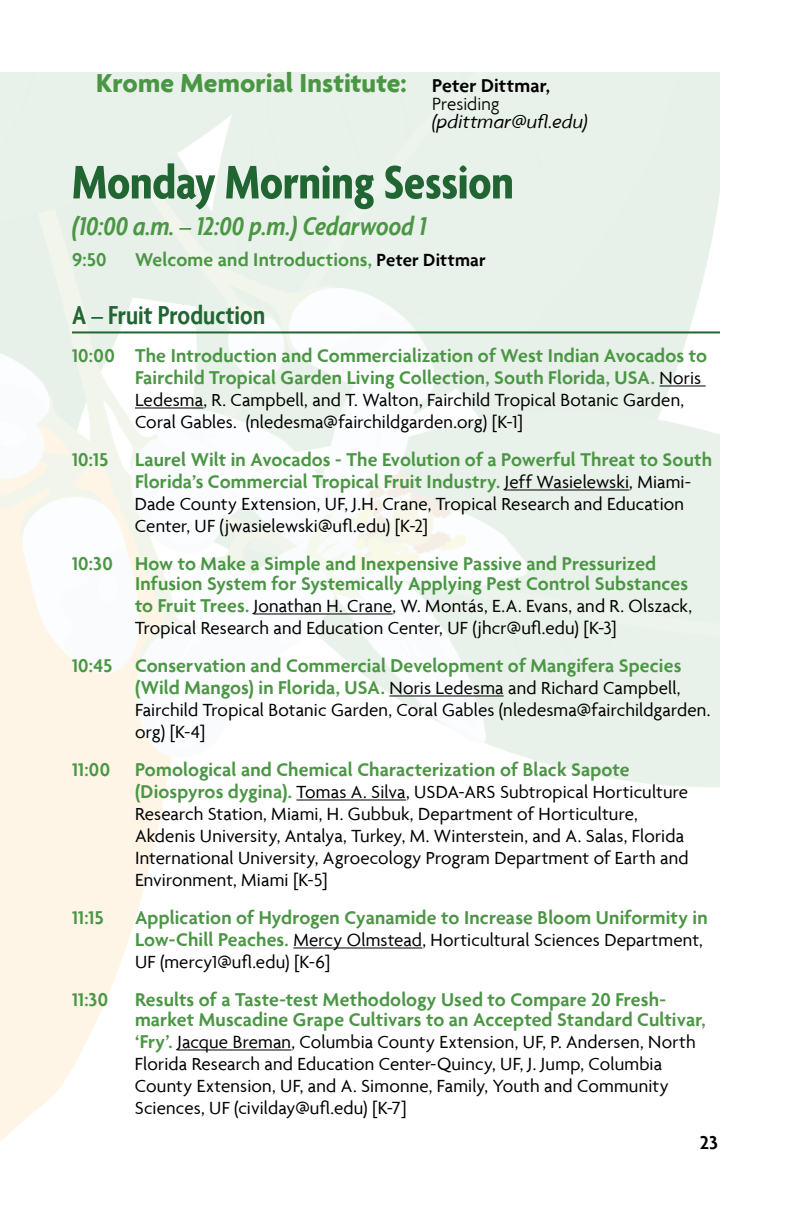
<style>
.page{position:relative;width:792px;height:1224px;background:#fff}
.page>*{position:absolute;margin:0;border:0;box-sizing:border-box;transform-origin:0 0}
.t1{font:700 condensed 51px "Agenda";letter-spacing:-.005em;color:#216532}
.t2{font:700 28px "Agenda";letter-spacing:.005em;color:#4b9644}
.t3{font:italic 600 condensed 28px "Agenda";color:#4b9644}
.t4{font:600 condensed 28px "Agenda";color:#216532}
.t5{font:600 20px/22px "Agenda";letter-spacing:.005em;color:#4b9644}
.t6{font:italic 20px "Agenda";letter-spacing:.01em;color:#000}
.t7{font:600 20px "Agenda";color:#000}
.t8{font:19px/22px "Agenda";letter-spacing:.01em;color:#000}
.t9{font:300 19px "Agenda";color:#000}
.s1{font-weight:600;font-size:20px;color:#000}
.s2{font-size:19px;color:#000}
.s3{font-weight:400;font-size:19px;color:#000}
.s4{font-weight:600;font-size:20px;color:#4b9644}
</style>
<div class="page">
<hr style="left:72px;top:331px;width:648px;height:2px;background:#216532">
<hr style="left:660px;top:385px;width:46px;height:1px;background:#000">
<hr style="left:135px;top:407px;width:69px;height:1px;background:#000">
<hr style="left:505px;top:489px;width:124px;height:1px;background:#000">
<hr style="left:254px;top:613px;width:139px;height:1px;background:#000">
<hr style="left:389px;top:695px;width:115px;height:1px;background:#000">
<hr style="left:297px;top:799px;width:109px;height:1px;background:#000">
<hr style="left:293px;top:947px;width:129px;height:1px;background:#000">
<hr style="left:177px;top:1049px;width:115px;height:1px;background:#000">
<h2 class="t2" style="left:96px;top:66px;width:455px">Krome Memorial Institute: <span class="s1">Peter Dittmar,</span></h2>
<p class="t9" style="left:432px;top:93px;width:69px">Presiding</p>
<p class="t6" style="left:432px;top:110px;width:157px">(pdittmar@ufl.edu)</p>
<h1 class="t1" style="left:72px;top:152px;width:443px">Monday Morning Session</h1>
<h2 class="t3" style="left:72px;top:210px;width:356px">(10:00 a.m. – 12:00 p.m.) Cedarwood 1</h2>
<p class="t5" style="left:72px;top:249px;width:36px">9:50</p>
<p class="t5" style="left:135px;top:249px;width:352px">Welcome and Introductions, <span class="s2">Peter Dittmar</span></p>
<h2 class="t4" style="left:72px;top:299px;width:195px">A – Fruit Production</h2>
<p class="t5" style="left:72px;top:345px;width:637px;text-align:right">10:00 The Introduction and Commercialization of West Indian Avocados to<br>Fairchild Tropical Garden Living Collection, South Florida, USA. <span class="s3">Noris</span></p>
<p class="t8" style="left:135px;top:389px;width:551px">Ledesma, R. Campbell, and T. Walton, Fairchild Tropical Botanic Garden,<br>Coral Gables. (nledesma@fairchildgarden.org) [K-1]</p>
<p class="t5" style="left:72px;top:449px;width:38px">10:15</p>
<p class="t5" style="left:135px;top:449px;width:579px">Laurel Wilt in Avocados - The Evolution of a Powerful Threat to South<br>Florida’s Commercial Tropical Fruit Industry. <span class="s3">Jeff Wasielewski, Miami-</span></p>
<p class="t8" style="left:135px;top:493px;width:551px">Dade County Extension, UF, J.H. Crane, Tropical Research and Education<br>Center, UF (jwasielewski@ufl.edu) [K-2]</p>
<p class="t5" style="left:135px;top:554px;width:555px;line-height:20px;text-indent:-63px">10:30 How to Make a Simple and Inexpensive Passive and Pressurized<br>Infusion System for Systemically Applying Pest Control Substances</p>
<p class="t8" style="left:135px;top:595px;width:559px"><span class="s4">to Fruit Trees.</span> Jonathan H. Crane, W. Montás, E.A. Evans, and R. Olszack,<br>Tropical Research and Education Center, UF (jhcr@ufl.edu) [K-3]</p>
<p class="t5" style="left:72px;top:655px;width:611px">10:45 Conservation and Commercial Development of Mangifera Species</p>
<p class="t8" style="left:135px;top:677px;width:577px"><span class="s4">(Wild Mangos) in Florida, USA.</span> Noris Ledesma and Richard Campbell,<br>Fairchild Tropical Botanic Garden, Coral Gables (nledesma@fairchildgarden. org) [K-4]</p>
<p class="t5" style="left:72px;top:759px;width:559px">11:00 Pomological and Chemical Characterization of Black Sapote</p>
<p class="t8" style="left:135px;top:781px;width:555px"><span class="s4">(Diospyros dygina).</span> Tomas A. Silva, USDA-ARS Subtropical Horticulture Research Station, Miami, H. Gubbuk, Department of Horticulture, Akdenis University, Antalya, Turkey, M. Winterstein, and A. Salas, Florida International University, Agroecology Program Department of Earth and Environment, Miami [K-5]</p>
<p class="t5" style="left:72px;top:907px;width:33px">11:15</p>
<p class="t5" style="left:135px;top:907px;width:574px">Application of Hydrogen Cyanamide to Increase Bloom Uniformity in</p>
<p class="t8" style="left:135px;top:929px;width:569px"><span class="s4">Low-Chill Peaches.</span> Mercy Olmstead, Horticultural Sciences Department,<br>UF (mercy1@ufl.edu) [K-6]</p>
<p class="t5" style="left:72px;top:989px;width:38px">11:30</p>
<p class="t5" style="left:135px;top:990px;width:572px;line-height:20px">Results of a Taste-test Methodology Used to Compare 20 Fresh&shy;market Muscadine Grape Cultivars to an Accepted Standard Cultivar,</p>
<p class="t8" style="left:135px;top:1031px;width:562px"><span class="s4">‘Fry’.</span> Jacque Breman, Columbia County Extension, UF, P. Andersen, North Florida Research and Education Center-Quincy, UF, J. Jump, Columbia County Extension, UF, and A. Simonne, Family, Youth and Community Sciences, UF (civilday@ufl.edu) [K-7]</p>
<p class="t7" style="left:700px;top:1130px;width:20px">23</p>
</div>
